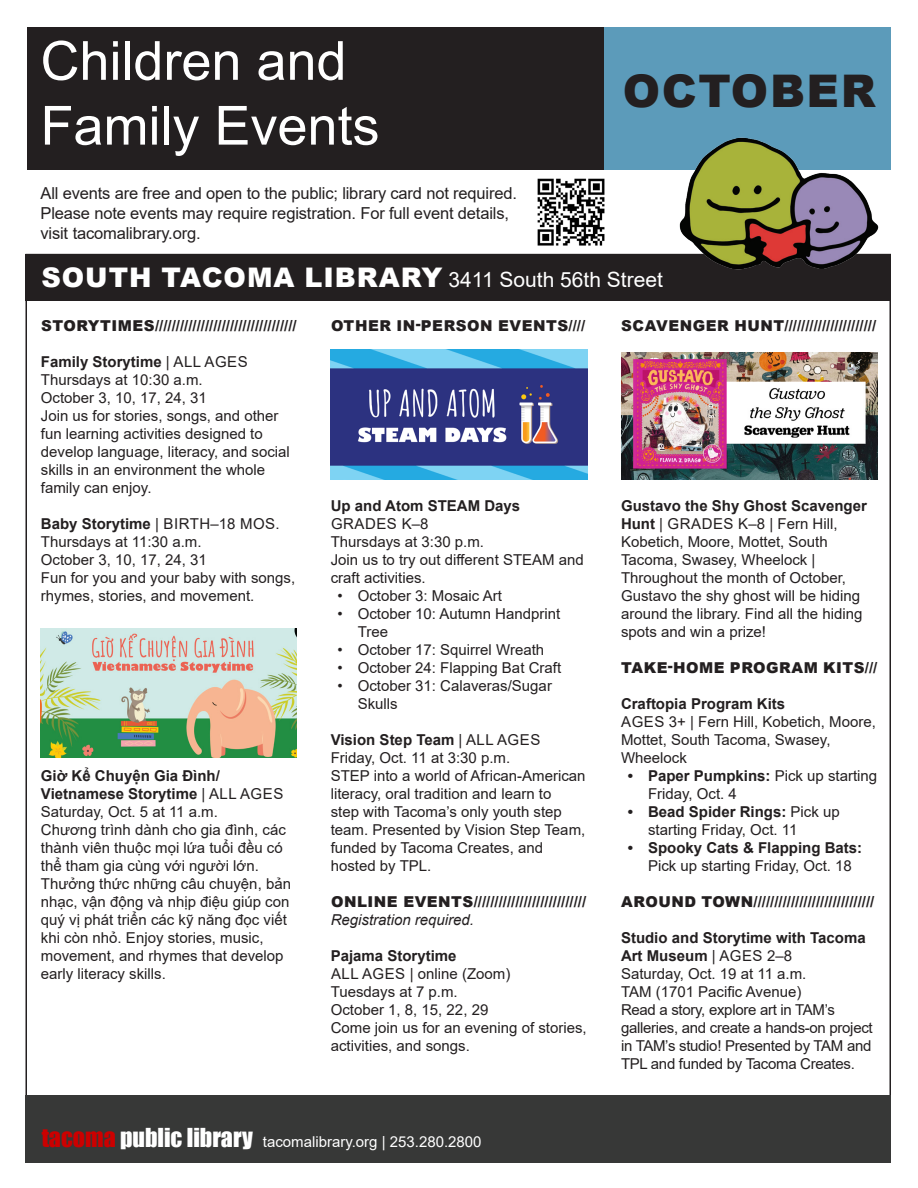
<style>
.page{position:relative;width:918px;height:1188px;background:#fff}
.page>*{position:absolute;margin:0;border:0;box-sizing:border-box;transform-origin:0 0}
.t1{font:54px "Arial";color:#fff}
.t2{font:900 45px "Arial";letter-spacing:.035em;color:#231f20}
.t3{font:21px "Arial";color:#fff}
.t4{font:16.5px/19.8px "Arial";letter-spacing:-.01em;color:#231f20}
.Paragraph_Style_3{font:15px/18px "Arial";color:#231f20}
.t5{font:700 15px/18px "Arial";color:#231f20}
.t6{font:900 15px "Arial";letter-spacing:.035em;color:#231f20}
.Paragraph_Style_3-2{font:15px/18px "Arial";letter-spacing:-.02em;color:#231f20}
.t7{font:15px "Arial";color:#fff}
.t8{font:italic 15px "Arial";color:#231f20}
.s1{font-weight:900;font-size:27px}
.s2{font-weight:400}
.s3{font-weight:700}
.s4{font-family:"Impact";font-size:24px;color:#c00}
.s5{font-family:"Impact";font-size:24px}
</style>
<div class="page">
<div style="left:27px;top:27px;width:577px;height:143px;background:#231f20"></div>
<div style="left:604px;top:27px;width:287px;height:143px;background:#5c9bba"></div>
<div style="left:26px;top:255px;width:865px;height:46px;background:#231f20"></div>
<div style="left:26px;top:1095px;width:865px;height:68px;background:#373837"></div>
<img style="left:537px;top:178px;width:68px;height:68px">
<img style="left:665px;top:137px;width:226px;height:133px">
<img style="left:40px;top:628px;width:257px;height:130px">
<img style="left:331px;top:350px;width:256px;height:130px">
<img style="left:621px;top:352px;width:257px;height:128px">
<p class="t1" style="left:40px;top:24px;width:308px">Children and</p>
<p class="t1" style="left:40px;top:88px;width:341px">Family Events</p>
<p class="t4" style="left:40px;top:184px;width:478px">All events are free and open to the public; library card not required.<br>Please note events may require registration. For full event details, visit tacomalibrary.org.</p>
<p class="t2" style="left:623px;top:58px;width:254px">OCTOBER</p>
<p class="t3" style="left:41px;top:265px;width:623px"><span class="s1">SOUTH TACOMA LIBRARY</span> 3411 South 56th Street</p>
<p class="t6" style="left:621px;top:315px;width:256px">SCAVENGER HUNT//////////////////////</p>
<p class="t6" style="left:41px;top:315px;width:257px">STORYTIMES//////////////////////////////////</p>
<p class="t5" style="left:41px;top:353px;width:208px">Family Storytime <span class="s2">| ALL AGES</span></p>
<p class="Paragraph_Style_3" style="left:41px;top:371px;width:163px">Thursdays at 10:30 a.m.</p>
<p class="Paragraph_Style_3" style="left:41px;top:389px;width:167px">October 3, 10, 17, 24, 31</p>
<p class="Paragraph_Style_3" style="left:41px;top:407px;width:251px">Join us for stories, songs, and other fun learning activities designed to develop language, literacy, and social skills in an environment the whole family can enjoy.</p>
<p class="t5" style="left:41px;top:515px;width:240px">Baby Storytime <span class="s2">| BIRTH–18 MOS.</span></p>
<p class="Paragraph_Style_3" style="left:41px;top:533px;width:162px">Thursdays at 11:30 a.m.</p>
<p class="Paragraph_Style_3" style="left:41px;top:551px;width:167px">October 3, 10, 17, 24, 31</p>
<p class="Paragraph_Style_3" style="left:41px;top:569px;width:256px">Fun for you and your baby with songs, rhymes, stories, and movement.</p>
<p class="t6" style="left:331px;top:315px;width:256px">OTHER IN-PERSON EVENTS////</p>
<p class="t5" style="left:331px;top:497px;width:191px">Up and Atom STEAM Days</p>
<p class="Paragraph_Style_3" style="left:331px;top:515px;width:99px">GRADES K–8</p>
<p class="Paragraph_Style_3" style="left:331px;top:533px;width:155px">Thursdays at 3:30 p.m.</p>
<p class="Paragraph_Style_3" style="left:331px;top:551px;width:255px">Join us to try out different STEAM and craft activities.</p>
<p class="Paragraph_Style_3" style="left:338px;top:587px;width:166px">• October 3: Mosaic Art</p>
<p class="Paragraph_Style_3" style="left:358px;top:605px;width:204px;text-indent:-20px">• October 10: Autumn Handprint<br>Tree</p>
<p class="Paragraph_Style_3" style="left:338px;top:641px;width:208px">• October 17: Squirrel Wreath</p>
<p class="Paragraph_Style_3" style="left:338px;top:659px;width:225px">• October 24: Flapping Bat Craft</p>
<p class="Paragraph_Style_3" style="left:358px;top:677px;width:196px;text-indent:-20px">• October 31: Calaveras/Sugar<br>Skulls</p>
<p class="t5" style="left:331px;top:731px;width:211px">Vision Step Team <span class="s2">| ALL AGES</span></p>
<p class="Paragraph_Style_3" style="left:331px;top:749px;width:181px">Friday, Oct. 11 at 3:30 p.m.</p>
<p class="Paragraph_Style_3" style="left:331px;top:767px;width:256px">STEP into a world of African-American literacy, oral tradition and learn to<br>step with Tacoma’s only youth step team. Presented by Vision Step Team, funded by Tacoma Creates, and hosted by TPL.</p>
<p class="t6" style="left:331px;top:891px;width:257px">ONLINE EVENTS///////////////////////////</p>
<p class="t8" style="left:331px;top:910px;width:145px">Registration required.</p>
<p class="t5" style="left:331px;top:947px;width:127px">Pajama Storytime</p>
<p class="Paragraph_Style_3" style="left:331px;top:965px;width:181px">ALL AGES | online (Zoom)</p>
<p class="Paragraph_Style_3" style="left:331px;top:983px;width:129px">Tuesdays at 7 p.m.</p>
<p class="Paragraph_Style_3" style="left:331px;top:1001px;width:159px">October 1, 8, 15, 22, 29</p>
<p class="Paragraph_Style_3" style="left:331px;top:1019px;width:257px">Come join us for an evening of stories, activities, and songs.</p>
<p class="Paragraph_Style_3" style="left:621px;top:497px;width:247px"><span class="s3">Gustavo the Shy Ghost Scavenger<br>Hunt</span> | GRADES K–8 | Fern Hill,<br>Kobetich, Moore, Mottet, South<br>Tacoma, Swasey, Wheelock |<br>Throughout the month of October,<br>Gustavo the shy ghost will be hiding around the library. Find all the hiding spots and win a prize!</p>
<p class="t6" style="left:621px;top:657px;width:258px">TAKE-HOME PROGRAM KITS///</p>
<p class="t5" style="left:621px;top:695px;width:166px">Craftopia Program Kits</p>
<p class="Paragraph_Style_3" style="left:621px;top:713px;width:256px">AGES 3+ | Fern Hill, Kobetich, Moore,<br>Mottet, South Tacoma, Swasey,<br>Wheelock</p>
<p class="Paragraph_Style_3" style="left:648px;top:767px;width:231px;text-indent:-20px"><span class="s3">• Paper Pumpkins:</span> Pick up starting<br>Friday, Oct. 4</p>
<p class="Paragraph_Style_3" style="left:648px;top:803px;width:193px;text-indent:-20px"><span class="s3">• Bead Spider Rings:</span> Pick up starting Friday, Oct. 11</p>
<p class="Paragraph_Style_3" style="left:648px;top:839px;width:216px;text-indent:-20px"><span class="s3">• Spooky Cats &amp; Flapping Bats:<br></span>Pick up starting Friday, Oct. 18</p>
<p class="t6" style="left:621px;top:891px;width:255px">AROUND TOWN/////////////////////////////</p>
<p class="t5" style="left:621px;top:929px;width:246px">Studio and Storytime with Tacoma<br>Art Museum <span class="s2">| AGES 2–8</span></p>
<p class="Paragraph_Style_3" style="left:621px;top:965px;width:187px">Saturday, Oct. 19 at 11 a.m.</p>
<p class="Paragraph_Style_3" style="left:621px;top:983px;width:182px">TAM (1701 Pacific Avenue)</p>
<p class="Paragraph_Style_3-2" style="left:621px;top:1001px;width:253px">Read a story, explore art in TAM’s galleries, and create a hands-on project in TAM’s studio! Presented by TAM and TPL and funded by Tacoma Creates.</p>
<p class="t5" style="left:41px;top:767px;width:244px">Giờ Kể Chuyện Gia Đình/<br>Vietnamese Storytime <span class="s2">| ALL AGES</span></p>
<p class="Paragraph_Style_3" style="left:41px;top:803px;width:179px">Saturday, Oct. 5 at 11 a.m.</p>
<p class="Paragraph_Style_3" style="left:41px;top:821px;width:247px">Chương trình dành cho gia đình, các thành viên thuộc mọi lứa tuổi đều có thể tham gia cùng với người lớn.</p>
<p class="Paragraph_Style_3" style="left:41px;top:875px;width:252px">Thưởng thức những câu chuyện, bản nhạc, vận động và nhịp điệu giúp con quý vị phát triển các kỹ năng đọc viết khi còn nhỏ. Enjoy stories, music, movement, and rhymes that develop early literacy skills.</p>
<p class="t7" style="left:42px;top:1132px;width:441px"><span class="s4">tacoma</span> <span class="s5">public library</span> tacomalibrary.org | 253.280.2800</p>
</div>
